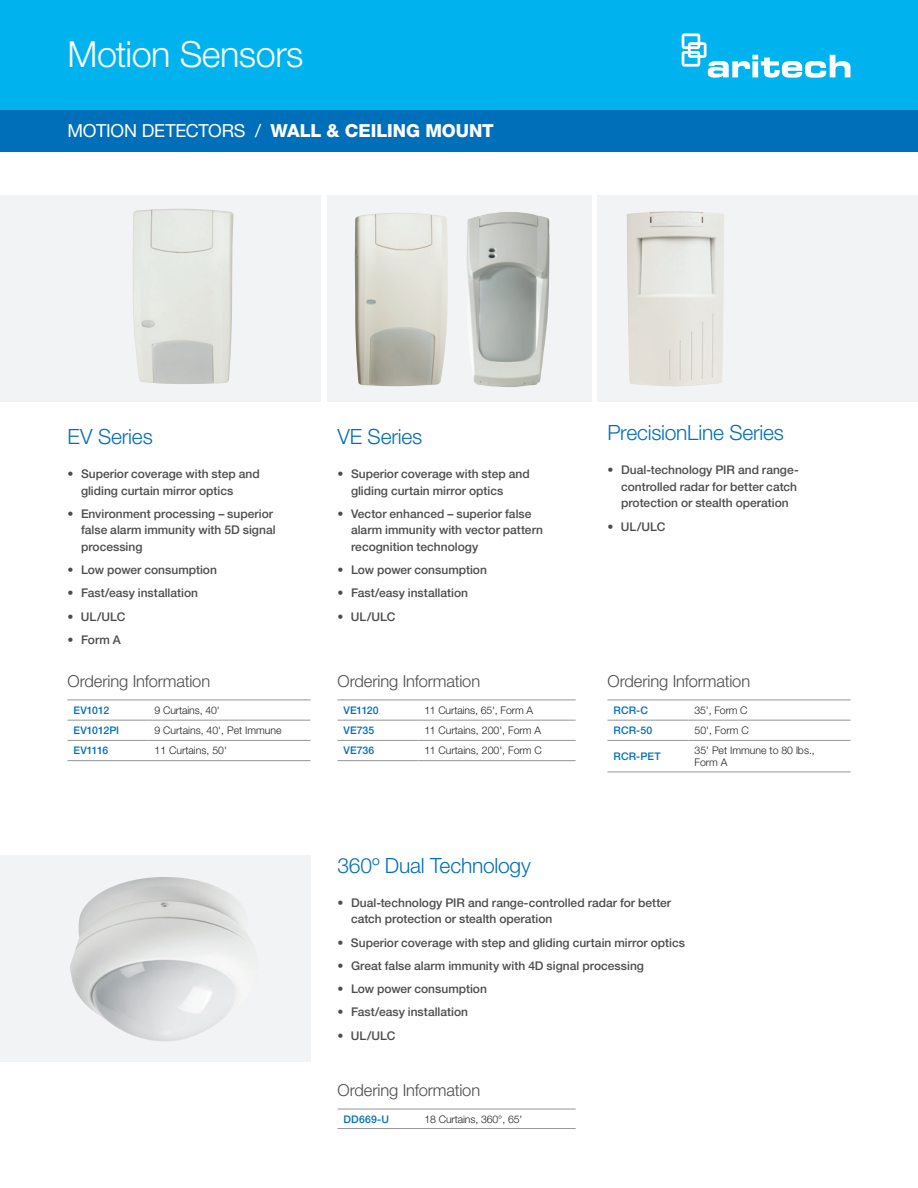
<style>
.page{position:relative;width:918px;height:1188px;background:#fff}
.page>*{position:absolute;margin:0;border:0;box-sizing:border-box;transform-origin:0 0}
.t1{font:300 36px "Helvetica Neue LT Std";letter-spacing:-.015em;color:#fff}
.t2{font:300 21px "Helvetica Neue LT Std";letter-spacing:-.01em;color:#006fba}
.t3{font:800 18px "Helvetica Neue LT Std";letter-spacing:-.005em;color:#fff}
.t4{font:300 16.5px "Helvetica Neue LT Std";letter-spacing:-.01em;color:#4b4c4d}
.t5{font:500 12px/16.5px "Helvetica Neue LT Std";color:#4b4c4d}
.t6{font:300 10.5px/12px "Helvetica Neue LT Std";color:#231f20}
.t7{font:500 10.5px "Helvetica Neue LT Std";letter-spacing:.01em;color:#006fba}
.s1{font-weight:400}
</style>
<div class="page">
<div style="left:0;top:109px;width:918px;height:43px;background:#006fba"></div>
<div style="left:0;top:0;width:918px;height:110px;background:#00b3ef"></div>
<div style="left:327px;top:196px;width:265px;height:206px;background:#f2f3f4"></div>
<div style="left:0;top:856px;width:310px;height:206px;background:#f2f3f4"></div>
<div style="left:0;top:196px;width:321px;height:206px;background:#f2f3f4"></div>
<div style="left:598px;top:196px;width:320px;height:206px;background:#f2f3f4"></div>
<img style="left:133px;top:209px;width:101px;height:175px">
<img style="left:355px;top:213px;width:93px;height:173px">
<img style="left:70px;top:877px;width:182px;height:165px">
<hr style="left:608px;top:772px;width:242px;height:1px;background:#939598">
<hr style="left:608px;top:700px;width:242px;height:1px;background:#939598">
<hr style="left:608px;top:720px;width:80px;height:1px;background:#939598">
<hr style="left:608px;top:740px;width:80px;height:1px;background:#939598">
<hr style="left:688px;top:720px;width:162px;height:1px;background:#939598">
<hr style="left:688px;top:740px;width:162px;height:1px;background:#939598">
<hr style="left:68px;top:760px;width:242px;height:1px;background:#939598">
<hr style="left:68px;top:700px;width:242px;height:1px;background:#939598">
<hr style="left:68px;top:720px;width:80px;height:1px;background:#939598">
<hr style="left:68px;top:740px;width:80px;height:1px;background:#939598">
<hr style="left:148px;top:720px;width:162px;height:1px;background:#939598">
<hr style="left:148px;top:740px;width:162px;height:1px;background:#939598">
<hr style="left:338px;top:700px;width:238px;height:1px;background:#939598">
<hr style="left:338px;top:720px;width:80px;height:1px;background:#939598">
<hr style="left:338px;top:740px;width:80px;height:1px;background:#939598">
<hr style="left:338px;top:760px;width:80px;height:1px;background:#939598">
<hr style="left:418px;top:720px;width:158px;height:1px;background:#939598">
<hr style="left:418px;top:740px;width:158px;height:1px;background:#939598">
<hr style="left:418px;top:760px;width:158px;height:1px;background:#939598">
<hr style="left:338px;top:1109px;width:238px;height:1px;background:#939598">
<hr style="left:338px;top:1128px;width:238px;height:1px;background:#939598">
<svg style="left:682px;top:33px;width:168px;height:45px"></svg>
<img style="left:466px;top:212px;width:84px;height:175px">
<img style="left:627px;top:211px;width:97px;height:176px">
<h1 class="t1" style="left:68px;top:41px;width:238px">Motion Sensors</h1>
<h3 class="t3" style="left:68px;top:124px;width:428px"><span class="s1">MOTION DETECTORS /</span> WALL &amp; CEILING MOUNT</h3>
<h2 class="t2" style="left:68px;top:429px;width:87px">EV Series</h2>
<p class="t5" style="left:81px;top:467px;width:180px;text-indent:-14px">• Superior coverage with step and gliding curtain mirror optics</p>
<p class="t5" style="left:81px;top:506px;width:196px;text-indent:-14px">• Environment processing – superior false alarm immunity with 5D signal processing</p>
<p class="t5" style="left:68px;top:563px;width:151px">• Low power consumption</p>
<p class="t5" style="left:68px;top:586px;width:132px">• Fast/easy installation</p>
<p class="t5" style="left:68px;top:609px;width:59px">• UL/ULC</p>
<p class="t5" style="left:68px;top:632px;width:55px">• Form A</p>
<h3 class="t4" style="left:68px;top:675px;width:144px">Ordering Information</h3>
<p class="t7" style="left:74px;top:706px;width:37px">EV1012</p>
<p class="t6" style="left:154px;top:705px;width:67px">9 Curtains, 40'</p>
<p class="t7" style="left:74px;top:726px;width:47px">EV1012PI</p>
<p class="t6" style="left:154px;top:725px;width:129px">9 Curtains, 40', Pet Immune</p>
<p class="t7" style="left:74px;top:747px;width:36px">EV1116</p>
<p class="t6" style="left:154px;top:746px;width:74px">11 Curtains, 50'</p>
<h2 class="t2" style="left:338px;top:429px;width:86px">VE Series</h2>
<p class="t5" style="left:351px;top:467px;width:180px;text-indent:-14px">• Superior coverage with step and gliding curtain mirror optics</p>
<p class="t5" style="left:351px;top:506px;width:193px;text-indent:-14px">• Vector enhanced – superior false alarm immunity with vector pattern recognition technology</p>
<p class="t5" style="left:338px;top:563px;width:151px">• Low power consumption</p>
<p class="t5" style="left:338px;top:586px;width:132px">• Fast/easy installation</p>
<p class="t5" style="left:338px;top:609px;width:59px">• UL/ULC</p>
<h3 class="t4" style="left:338px;top:675px;width:144px">Ordering Information</h3>
<p class="t7" style="left:344px;top:706px;width:37px">VE1120</p>
<p class="t6" style="left:424px;top:705px;width:110px">11 Curtains, 65', Form A</p>
<p class="t7" style="left:344px;top:726px;width:32px">VE735</p>
<p class="t6" style="left:424px;top:725px;width:118px">11 Curtains, 200', Form A</p>
<p class="t7" style="left:344px;top:747px;width:32px">VE736</p>
<p class="t6" style="left:424px;top:746px;width:119px">11 Curtains, 200', Form C</p>
<h2 class="t2" style="left:608px;top:425px;width:178px">PrecisionLine Series</h2>
<p class="t5" style="left:621px;top:463px;width:179px;text-indent:-14px">• Dual-technology PIR and range&shy;controlled radar for better catch protection or stealth operation</p>
<p class="t5" style="left:608px;top:519px;width:59px">• UL/ULC</p>
<h3 class="t4" style="left:608px;top:675px;width:144px">Ordering Information</h3>
<p class="t7" style="left:614px;top:706px;width:36px">RCR-C</p>
<p class="t6" style="left:694px;top:705px;width:55px">35', Form C</p>
<p class="t7" style="left:614px;top:726px;width:40px">RCR-50</p>
<p class="t6" style="left:694px;top:725px;width:56px">50', Form C</p>
<p class="t7" style="left:614px;top:752px;width:49px">RCR-PET</p>
<p class="t6" style="left:694px;top:745px;width:122px">35' Pet Immune to 80 lbs.,<br>Form A</p>
<h2 class="t2" style="left:338px;top:858px;width:195px">360º Dual Technology</h2>
<p class="t5" style="left:351px;top:896px;width:322px;text-indent:-14px">• Dual-technology PIR and range-controlled radar for better catch protection or stealth operation</p>
<p class="t5" style="left:338px;top:935px;width:349px">• Superior coverage with step and gliding curtain mirror optics</p>
<p class="t5" style="left:338px;top:959px;width:308px">• Great false alarm immunity with 4D signal processing</p>
<p class="t5" style="left:338px;top:982px;width:151px">• Low power consumption</p>
<p class="t5" style="left:338px;top:1005px;width:132px">• Fast/easy installation</p>
<p class="t5" style="left:338px;top:1028px;width:59px">• UL/ULC</p>
<h3 class="t4" style="left:338px;top:1084px;width:144px">Ordering Information</h3>
<p class="t7" style="left:344px;top:1115px;width:47px">DD669-U</p>
<p class="t6" style="left:424px;top:1114px;width:99px">18 Curtains, 360°, 65'</p>
</div>
